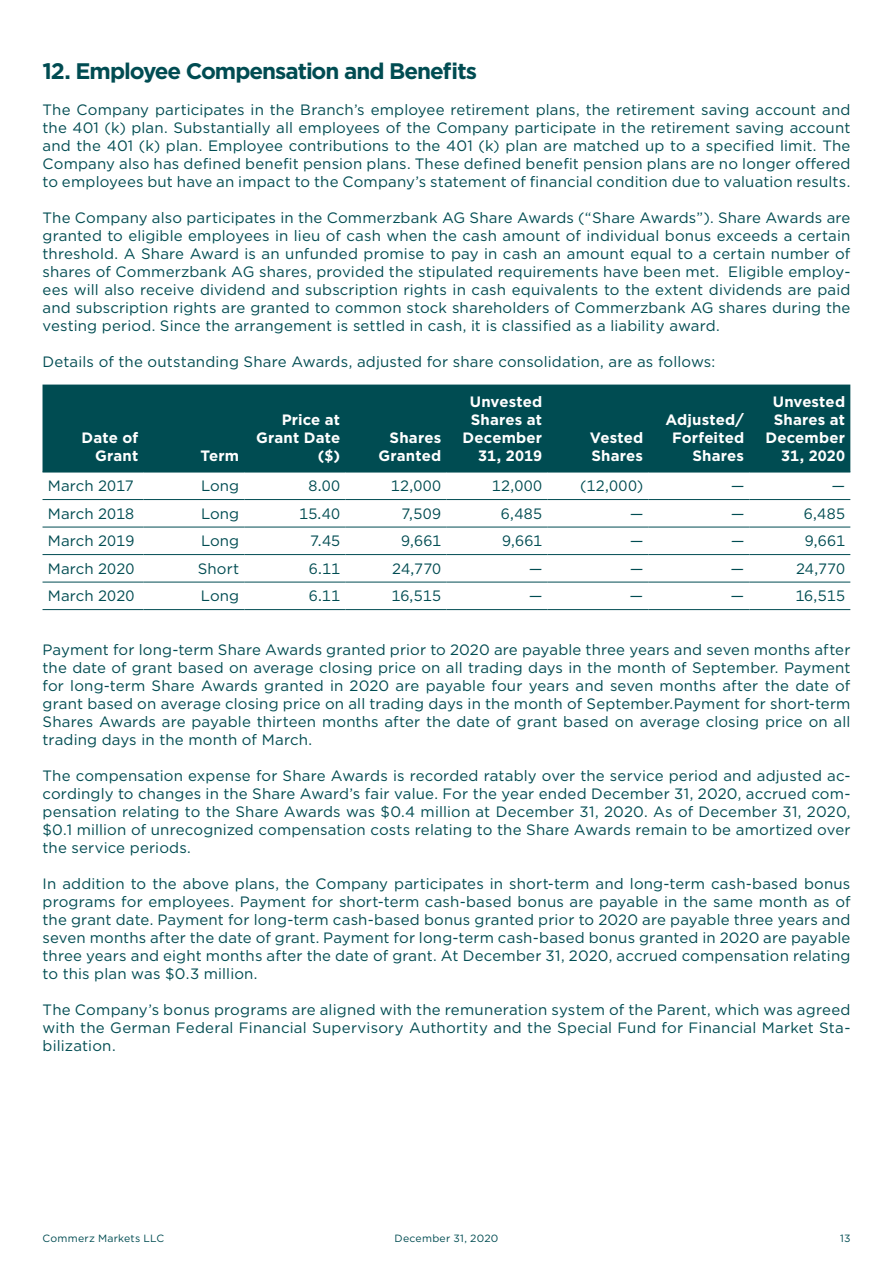
<style>
.page{position:relative;width:893px;height:1263px;background:#fff}
.page>*{position:absolute;margin:0;border:0;box-sizing:border-box;transform-origin:0 0}
.t1{font:700 22.5px "Gotham";letter-spacing:-.045em;color:#004c52}
.t2{font:15px/18px "Gotham";letter-spacing:.01em;color:#004c52;text-align:justify}
.t3{font:700 15px/18px "Gotham";letter-spacing:.01em;color:#fff;text-align:right}
.t4{font:italic 15px "Gotham";color:#004c52}
.t5{font:10.5px "Gotham";letter-spacing:.025em;color:#004c52}
</style>
<div class="page">
<div style="left:43px;top:385px;width:807px;height:87px;background:#004c52"></div>
<svg style="left:43px;top:500px;width:807px;height:82px"></svg>
<hr style="left:43px;top:472px;width:100px;height:1px;background:#004c52">
<hr style="left:143px;top:472px;width:101px;height:1px;background:#004c52">
<hr style="left:244px;top:472px;width:101px;height:1px;background:#004c52">
<hr style="left:345px;top:472px;width:101px;height:1px;background:#004c52">
<hr style="left:43px;top:499px;width:100px;height:1px;background:#004c52">
<hr style="left:143px;top:499px;width:101px;height:1px;background:#004c52">
<hr style="left:244px;top:499px;width:101px;height:1px;background:#004c52">
<hr style="left:345px;top:499px;width:101px;height:1px;background:#004c52">
<hr style="left:446px;top:499px;width:101px;height:1px;background:#004c52">
<hr style="left:547px;top:499px;width:101px;height:1px;background:#004c52">
<hr style="left:648px;top:499px;width:101px;height:1px;background:#004c52">
<hr style="left:749px;top:499px;width:101px;height:1px;background:#004c52">
<hr style="left:43px;top:527px;width:100px;height:1px;background:#004c52">
<hr style="left:143px;top:527px;width:101px;height:1px;background:#004c52">
<hr style="left:244px;top:527px;width:101px;height:1px;background:#004c52">
<hr style="left:345px;top:527px;width:101px;height:1px;background:#004c52">
<hr style="left:43px;top:554px;width:100px;height:1px;background:#004c52">
<hr style="left:143px;top:554px;width:101px;height:1px;background:#004c52">
<hr style="left:244px;top:554px;width:101px;height:1px;background:#004c52">
<hr style="left:345px;top:554px;width:101px;height:1px;background:#004c52">
<hr style="left:43px;top:582px;width:100px;height:1px;background:#004c52">
<hr style="left:143px;top:582px;width:101px;height:1px;background:#004c52">
<hr style="left:244px;top:582px;width:101px;height:1px;background:#004c52">
<hr style="left:345px;top:582px;width:101px;height:1px;background:#004c52">
<hr style="left:43px;top:609px;width:100px;height:1px;background:#004c52">
<hr style="left:143px;top:609px;width:101px;height:1px;background:#004c52">
<hr style="left:244px;top:609px;width:101px;height:1px;background:#004c52">
<hr style="left:345px;top:609px;width:101px;height:1px;background:#004c52">
<hr style="left:446px;top:472px;width:101px;height:1px;background:#004c52">
<hr style="left:547px;top:472px;width:101px;height:1px;background:#004c52">
<hr style="left:648px;top:472px;width:101px;height:1px;background:#004c52">
<hr style="left:749px;top:472px;width:101px;height:1px;background:#004c52">
<hr style="left:446px;top:527px;width:101px;height:1px;background:#004c52">
<hr style="left:547px;top:527px;width:101px;height:1px;background:#004c52">
<hr style="left:648px;top:527px;width:101px;height:1px;background:#004c52">
<hr style="left:749px;top:527px;width:101px;height:1px;background:#004c52">
<hr style="left:446px;top:554px;width:101px;height:1px;background:#004c52">
<hr style="left:547px;top:554px;width:101px;height:1px;background:#004c52">
<hr style="left:648px;top:554px;width:101px;height:1px;background:#004c52">
<hr style="left:749px;top:554px;width:101px;height:1px;background:#004c52">
<hr style="left:446px;top:582px;width:101px;height:1px;background:#004c52">
<hr style="left:547px;top:582px;width:101px;height:1px;background:#004c52">
<hr style="left:648px;top:582px;width:101px;height:1px;background:#004c52">
<hr style="left:749px;top:582px;width:101px;height:1px;background:#004c52">
<hr style="left:446px;top:609px;width:101px;height:1px;background:#004c52">
<hr style="left:547px;top:609px;width:101px;height:1px;background:#004c52">
<hr style="left:648px;top:609px;width:101px;height:1px;background:#004c52">
<hr style="left:749px;top:609px;width:101px;height:1px;background:#004c52">
<h1 class="t1" style="left:43px;top:56px;width:436px">12. Employee Compensation and Benefits</h1>
<p class="t2" style="left:43px;top:100px;width:809px">The Company participates in the Branch’s employee retirement plans, the retirement saving account and the 401 (k) plan. Substantially all employees of the Company participate in the retirement saving account and the 401 (k) plan. Employee contributions to the 401 (k) plan are matched up to a specified limit. The Company also has defined benefit pension plans. These defined benefit pension plans are no longer offered to employees but have an impact to the Company’s statement of financial condition due to valuation results.</p>
<p class="t2" style="left:43px;top:208px;width:809px">The Company also participates in the Commerzbank AG Share Awards (“Share Awards”). Share Awards are granted to eligible employees in lieu of cash when the cash amount of individual bonus exceeds a certain threshold. A Share Award is an unfunded promise to pay in cash an amount equal to a certain number of shares of Commerzbank AG shares, provided the stipulated requirements have been met. Eligible employ&shy;ees will also receive dividend and subscription rights in cash equivalents to the extent dividends are paid and subscription rights are granted to common stock shareholders of Commerzbank AG shares during the vesting period. Since the arrangement is settled in cash, it is classified as a liability award.</p>
<p class="t2" style="left:43px;top:352px;width:674px">Details of the outstanding Share Awards, adjusted for share consolidation, are as follows:</p>
<p class="t3" style="left:82px;top:429px;width:58px">Date of<br>Grant</p>
<p class="t3" style="left:201px;top:447px;width:40px">Term</p>
<p class="t3" style="left:256px;top:411px;width:86px">Price at<br>Grant Date ($)</p>
<p class="t3" style="left:378px;top:429px;width:64px">Shares<br>Granted</p>
<p class="t3" style="left:463px;top:393px;width:81px">Unvested<br>Shares at<br>December<br>31, 2019</p>
<p class="t3" style="left:590px;top:429px;width:55px;text-align:left">Vested<br>Shares</p>
<p class="t3" style="left:665px;top:411px;width:80px">Adjusted/<br>Forfeited<br>Shares</p>
<p class="t3" style="left:765px;top:393px;width:81px">Unvested<br>Shares at<br>December<br>31, 2020</p>
<p class="t2" style="left:48px;top:476px;width:88px">March 2017</p>
<p class="t2" style="left:201px;top:476px;width:40px">Long</p>
<p class="t2" style="left:309px;top:476px;width:33px">8.00</p>
<p class="t2" style="left:391px;top:476px;width:52px">12,000</p>
<p class="t2" style="left:492px;top:476px;width:52px">12,000</p>
<p class="t2" style="left:580px;top:476px;width:65px">(12,000)</p>
<p class="t4" style="left:731px;top:476px;width:15px">—</p>
<p class="t4" style="left:832px;top:476px;width:15px">—</p>
<p class="t2" style="left:48px;top:504px;width:88px">March 2018</p>
<p class="t2" style="left:201px;top:504px;width:40px">Long</p>
<p class="t2" style="left:299px;top:504px;width:43px">15.40</p>
<p class="t2" style="left:402px;top:504px;width:41px">7,509</p>
<p class="t2" style="left:501px;top:504px;width:43px">6,485</p>
<p class="t4" style="left:630px;top:504px;width:15px">—</p>
<p class="t4" style="left:731px;top:504px;width:15px">—</p>
<p class="t2" style="left:804px;top:504px;width:43px">6,485</p>
<p class="t2" style="left:48px;top:531px;width:88px">March 2019</p>
<p class="t2" style="left:201px;top:531px;width:40px">Long</p>
<p class="t2" style="left:310px;top:531px;width:31px">7.45</p>
<p class="t2" style="left:401px;top:531px;width:42px">9,661</p>
<p class="t2" style="left:502px;top:531px;width:42px">9,661</p>
<p class="t4" style="left:630px;top:531px;width:15px">—</p>
<p class="t4" style="left:731px;top:531px;width:15px">—</p>
<p class="t2" style="left:805px;top:531px;width:42px">9,661</p>
<p class="t2" style="left:48px;top:559px;width:88px">March 2020</p>
<p class="t2" style="left:198px;top:559px;width:43px">Short</p>
<p class="t2" style="left:309px;top:559px;width:33px">6.11</p>
<p class="t2" style="left:392px;top:559px;width:50px">24,770</p>
<p class="t4" style="left:529px;top:559px;width:15px">—</p>
<p class="t4" style="left:630px;top:559px;width:15px">—</p>
<p class="t4" style="left:731px;top:559px;width:15px">—</p>
<p class="t2" style="left:796px;top:559px;width:50px">24,770</p>
<p class="t2" style="left:48px;top:586px;width:88px">March 2020</p>
<p class="t2" style="left:201px;top:586px;width:40px">Long</p>
<p class="t2" style="left:309px;top:586px;width:33px">6.11</p>
<p class="t2" style="left:391px;top:586px;width:51px">16,515</p>
<p class="t4" style="left:529px;top:586px;width:15px">—</p>
<p class="t4" style="left:630px;top:586px;width:15px">—</p>
<p class="t4" style="left:731px;top:586px;width:15px">—</p>
<p class="t2" style="left:795px;top:586px;width:51px">16,515</p>
<p class="t2" style="left:43px;top:640px;width:809px">Payment for long-term Share Awards granted prior to 2020 are payable three years and seven months after the date of grant based on average closing price on all trading days in the month of September. Payment for long-term Share Awards granted in 2020 are payable four years and seven months after the date of grant based on average closing price on all trading days in the month of September.Payment for short-term Shares Awards are payable thirteen months after the date of grant based on average closing price on all trading days in the month of March.</p>
<p class="t2" style="left:43px;top:766px;width:809px">The compensation expense for Share Awards is recorded ratably over the service period and adjusted ac&shy;cordingly to changes in the Share Award’s fair value. For the year ended December 31, 2020, accrued com&shy;pensation relating to the Share Awards was $0.4 million at December 31, 2020. As of December 31, 2020, $0.1 million of unrecognized compensation costs relating to the Share Awards remain to be amortized over the service periods.</p>
<p class="t2" style="left:43px;top:874px;width:809px">In addition to the above plans, the Company participates in short-term and long-term cash-based bonus programs for employees. Payment for short-term cash-based bonus are payable in the same month as of the grant date. Payment for long-term cash-based bonus granted prior to 2020 are payable three years and seven months after the date of grant. Payment for long-term cash-based bonus granted in 2020 are payable three years and eight months after the date of grant. At December 31, 2020, accrued compensation relating to this plan was $0.3 million.</p>
<p class="t2" style="left:43px;top:1000px;width:809px">The Company’s bonus programs are aligned with the remuneration system of the Parent, which was agreed with the German Federal Financial Supervisory Authortity and the Special Fund for Financial Market Sta&shy;bilization.</p>
<p class="t5" style="left:43px;top:1231px;width:123px">Commerz Markets LLC</p>
<p class="t5" style="left:395px;top:1231px;width:105px">December 31, 2020</p>
<p class="t5" style="left:840px;top:1231px;width:12px">13</p>
</div>
